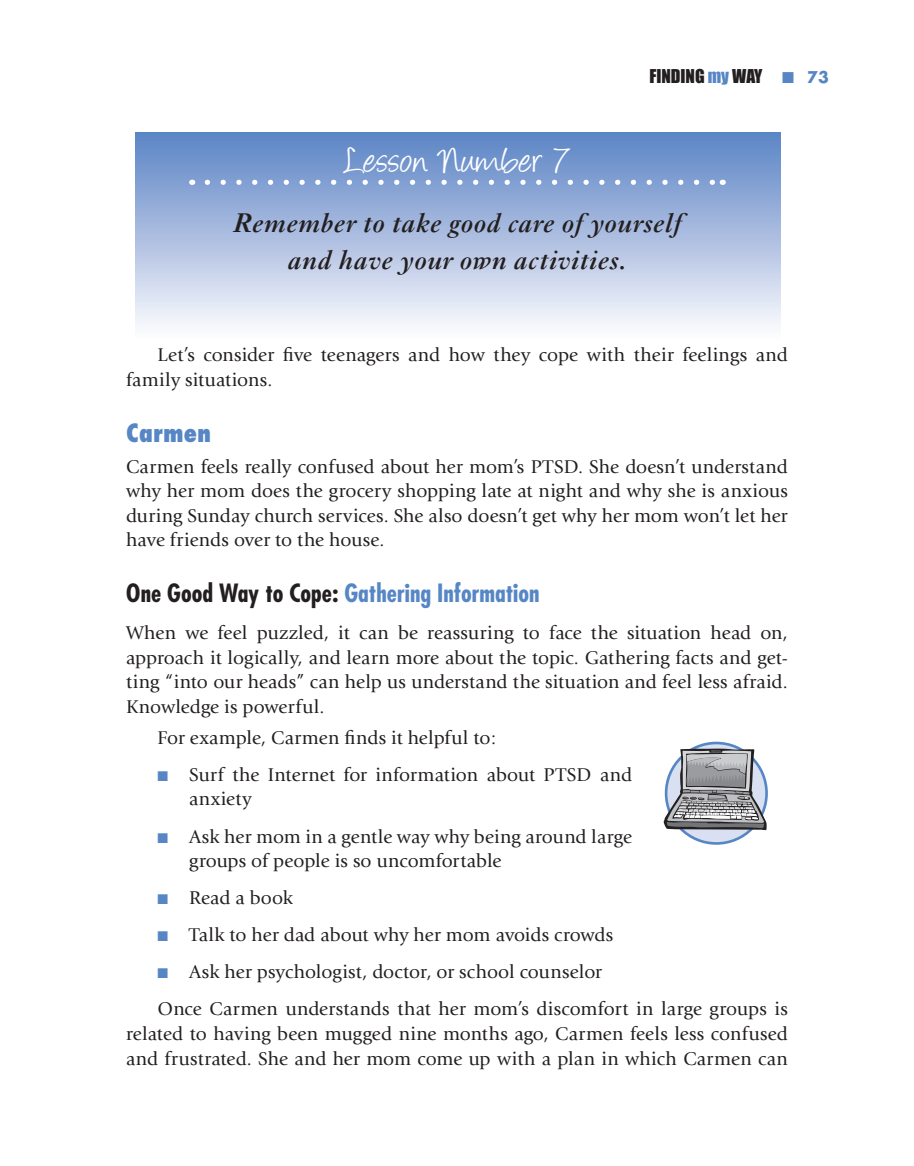
<style>
.page{position:relative;width:914px;height:1166px;background:#fff}
.page>*{position:absolute;margin:0;border:0;box-sizing:border-box;transform-origin:0 0}
.t1{font:42px "Angelina";letter-spacing:.015em;color:#fff}
.t2{font:italic 600 28px/36.8px "Ehrhardt";color:#231f20;text-align:center}
.t3{font:700 condensed 24.5px "Futura";color:#5786c5}
.t4{font:800 condensed 24.5px "Futura";color:#5786c5}
.t5{font:19.25px/24.5px "Giovanni";letter-spacing:.005em;color:#231f20}
.t6{font:17.5px "Impact";color:#231f20}
.s1{color:#5786c5}
.s2{font-family:"Futura";font-weight:700;font-size:15.75px;color:#5786c5}
.s3{color:#231f20}
</style>
<div class="page">
<div style="left:136px;top:133px;width:644px;height:251px;background:linear-gradient(to bottom,#6087c6,#fff)"></div>
<svg style="left:207px;top:180px;width:507px;height:5px"></svg>
<div style="left:666px;top:743px;width:100px;height:100px;background:#d8e0f1;border-radius:50%"></div>
<div style="left:664px;top:741px;width:103px;height:103px;border:3px solid #5786c5;border-radius:50%"></div>
<svg style="left:663px;top:748px;width:103px;height:82px"></svg>
<p class="t6" style="left:649px;top:66px;width:181px">FINDING <span class="s1">my</span> WAY <span class="s1">■</span> <span class="s2">73</span></p>
<h1 class="t1" style="left:345px;top:143px;width:226px">Lesson Number 7</h1>
<h2 class="t2" style="left:232px;top:205px;width:451px">Remember to take good care of yourself and have your own activities.</h2>
<p class="t5" style="left:126px;top:343px;width:663px;text-indent:31px">Let’s consider five teenagers and how they cope with their feelings and family situations.</p>
<p class="t4" style="left:126px;top:417px;width:86px">Carmen</p>
<p class="t5" style="left:126px;top:454px;width:663px;text-align:justify">Carmen feels really confused about her mom’s PTSD. She doesn’t understand why her mom does the grocery shopping late at night and why she is anxious during Sunday church services. She also doesn’t get why her mom won’t let her have friends over to the house.</p>
<p class="t3" style="left:126px;top:577px;width:415px"><span class="s3">One Good Way to Cope:</span> Gathering Information</p>
<p class="t5" style="left:126px;top:621px;width:663px;text-align:justify">When we feel puzzled, it can be reassuring to face the situation head on, approach it logically, and learn more about the topic. Gathering facts and get&shy;ting “into our heads” can help us understand the situation and feel less afraid.<br>Knowledge is powerful.</p>
<p class="t5" style="left:157px;top:725px;width:340px">For example, Carmen finds it helpful to:</p>
<p class="t5" style="left:189px;top:762px;width:444px;text-indent:-32px"><span class="s1">■</span> Surf the Internet for information about PTSD and anxiety</p>
<p class="t5" style="left:189px;top:824px;width:444px;text-indent:-32px"><span class="s1">■</span> Ask her mom in a gentle way why being around large groups of people is so uncomfortable</p>
<p class="t5" style="left:158px;top:885px;width:137px"><span class="s1">■</span> Read a book</p>
<p class="t5" style="left:158px;top:923px;width:457px"><span class="s1">■</span> Talk to her dad about why her mom avoids crowds</p>
<p class="t5" style="left:158px;top:953px;width:631px;line-height:37.1px"><span class="s1">■</span> Ask her psychologist, doctor, or school counselor<br>Once Carmen understands that her mom’s discomfort in large groups is</p>
<p class="t5" style="left:126px;top:1021px;width:663px">related to having been mugged nine months ago, Carmen feels less confused and frustrated. She and her mom come up with a plan in which Carmen can</p>
</div>
